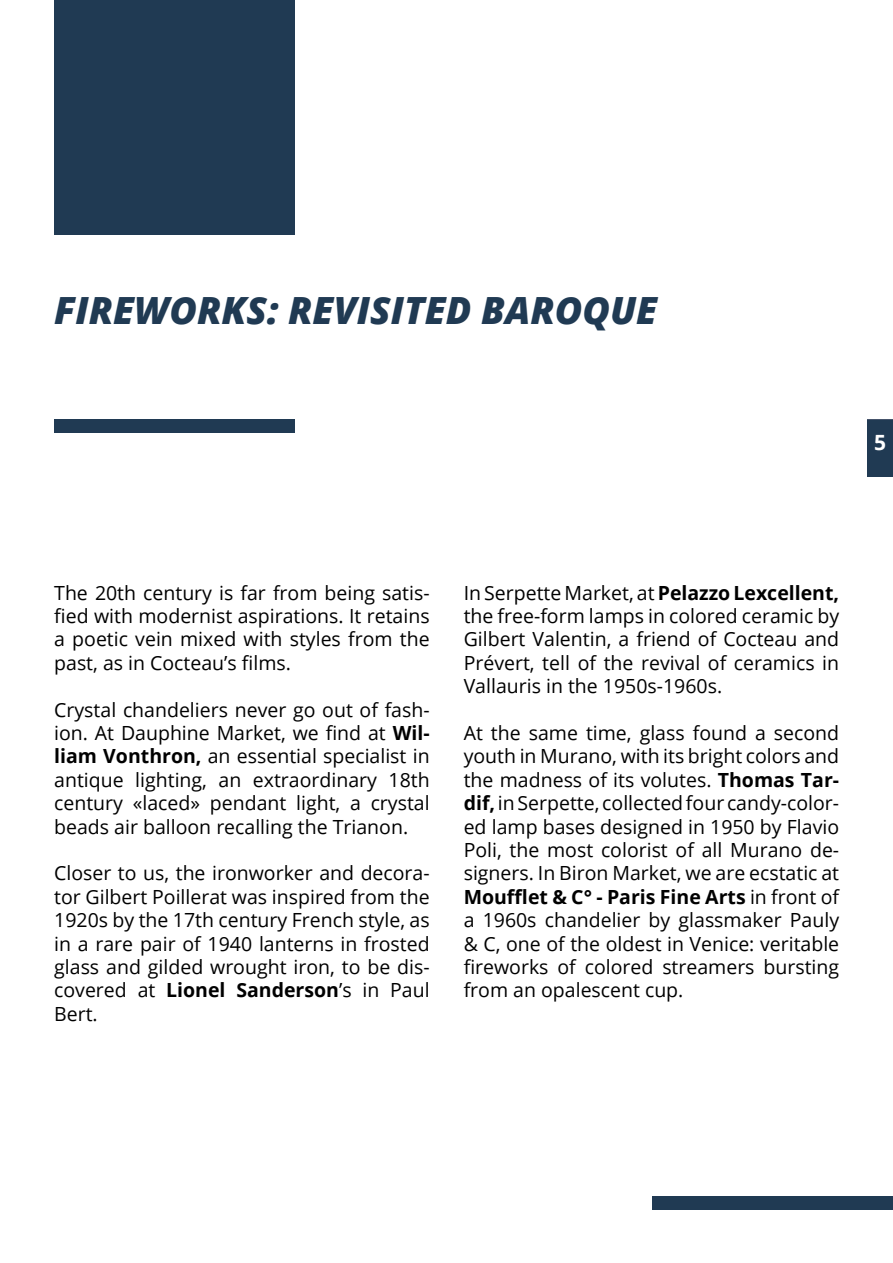
<style>
.page{position:relative;width:893px;height:1263px;background:#fff}
.page>*{position:absolute;margin:0;border:0;box-sizing:border-box;transform-origin:0 0}
.t1{font:italic 800 37.5px "Open Sans";color:#203a53}
.t2{font:700 21px "Open Sans";color:#fff}
.t3{font:19.5px/23.4px "Open Sans";color:#000;text-align:justify}
.s1{font-weight:700}
</style>
<div class="page">
<div style="left:867px;top:420px;width:26px;height:57px;background:#203a53"></div>
<div style="left:653px;top:1196px;width:240px;height:14px;background:#203a53"></div>
<div style="left:54px;top:419px;width:240px;height:14px;background:#203a53"></div>
<div style="left:54px;top:0;width:240px;height:235px;background:#203a53"></div>
<h1 class="t1" style="left:54px;top:282px;width:605px">FIREWORKS: REVISITED BAROQUE</h1>
<p class="t2" style="left:874px;top:428px;width:13px">5</p>
<p class="t3" style="left:54px;top:580px;width:377px">The 20th century is far from being satis&shy;fied with modernist aspirations. It retains a poetic vein mixed with styles from the past, as in Cocteau’s films.</p>
<p class="t3" style="left:54px;top:697px;width:377px">Crystal chandeliers never go out of fash&shy;ion. At Dauphine Market, we find at <span class="s1">Wil&shy;liam Vonthron,</span> an essential specialist in antique lighting, an extraordinary 18th century «laced» pendant light, a crystal beads air balloon recalling the Trianon.</p>
<p class="t3" style="left:54px;top:861px;width:377px">Closer to us, the ironworker and decora&shy;tor Gilbert Poillerat was inspired from the 1920s by the 17th century French style, as in a rare pair of 1940 lanterns in frosted glass and gilded wrought iron, to be dis&shy;covered at <span class="s1">Lionel Sanderson</span>’s in Paul Bert.</p>
<p class="t3" style="left:464px;top:580px;width:377px">In Serpette Market, at <span class="s1">Pelazzo Lexcellent, </span>the free-form lamps in colored ceramic by Gilbert Valentin, a friend of Cocteau and Prévert, tell of the revival of ceramics in Vallauris in the 1950s-1960s.</p>
<p class="t3" style="left:464px;top:721px;width:377px">At the same time, glass found a second youth in Murano, with its bright colors and the madness of its volutes. <span class="s1">Thomas Tar&shy;dif,</span> in Serpette, collected four candy-color&shy;ed lamp bases designed in 1950 by Flavio Poli, the most colorist of all Murano de&shy;signers. In Biron Market, we are ecstatic at <span class="s1">Moufflet &amp; C° - Paris Fine Arts</span> in front of a 1960s chandelier by glassmaker Pauly &amp; C, one of the oldest in Venice: veritable fireworks of colored streamers bursting from an opalescent cup.</p>
</div>
